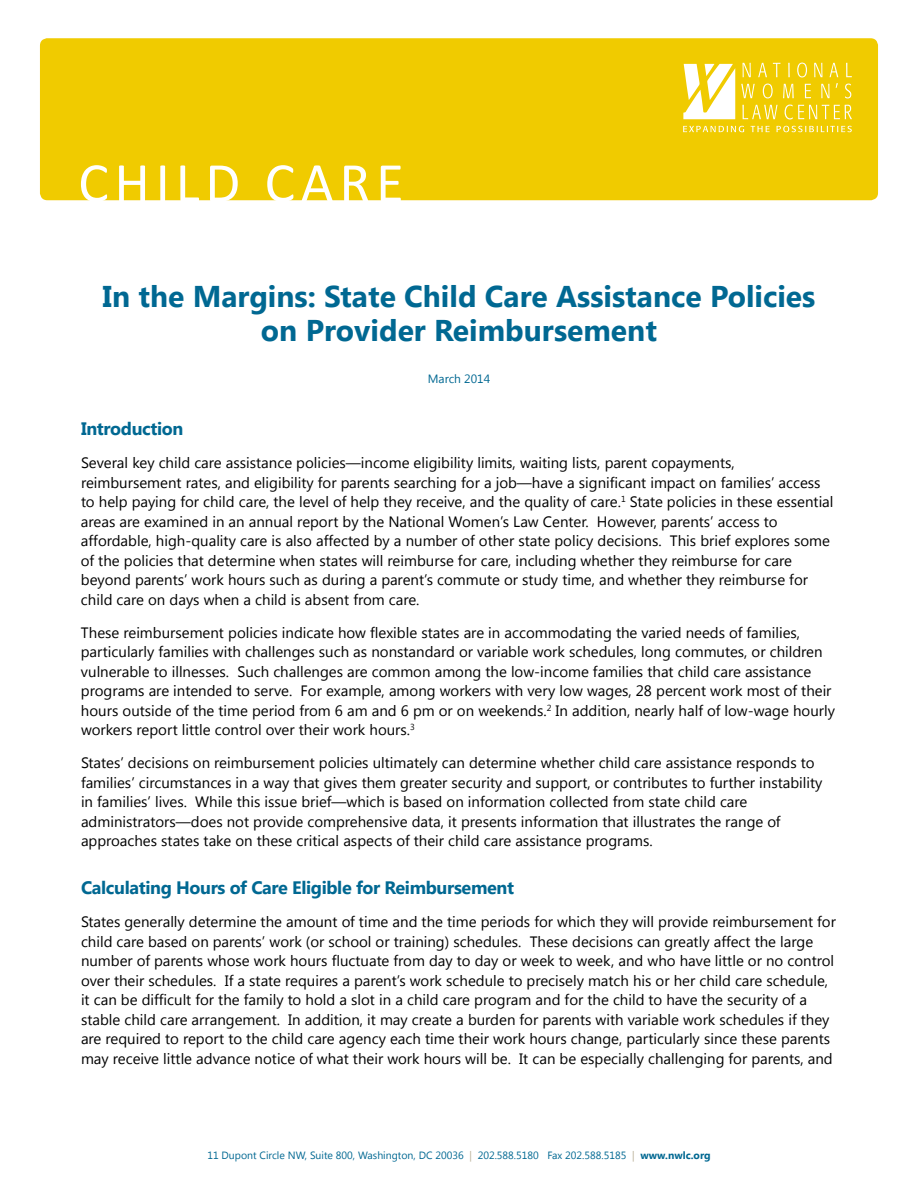
<style>
.page{position:relative;width:918px;height:1188px;background:#fff}
.page>*{position:absolute;margin:0;border:0;box-sizing:border-box;transform-origin:0 0}
.t1{font:57px "Calibri";letter-spacing:.1em;color:#fff}
.t2{font:700 30px/34.5px "Segoe UI";color:#006892;text-align:center}
.t3{font:700 18px "Segoe UI";letter-spacing:-.02em;color:#006892}
.t4{font:15px/19.5px "Segoe UI";color:#000}
.t5{font:12px "Segoe UI";color:#006892}
.t6{font:10.5px "Segoe UI";color:#006892}
.s1{color:#b9b098}
.s2{font-weight:700}
</style>
<div class="page">
<div style="left:40px;top:38px;width:838px;height:162px;background:#f0cb00;border-radius:7px"></div>
<svg style="left:683px;top:64px;width:52px;height:55px"></svg>
<svg style="left:743px;top:63px;width:8px;height:14px"></svg>
<svg style="left:758px;top:63px;width:9px;height:14px"></svg>
<svg style="left:773px;top:63px;width:7px;height:14px"></svg>
<svg style="left:788px;top:63px;width:2px;height:14px"></svg>
<svg style="left:797px;top:63px;width:10px;height:14px"></svg>
<svg style="left:814px;top:63px;width:8px;height:14px"></svg>
<svg style="left:830px;top:63px;width:8px;height:14px"></svg>
<svg style="left:846px;top:63px;width:6px;height:14px"></svg>
<svg style="left:741px;top:84px;width:14px;height:14px"></svg>
<svg style="left:763px;top:84px;width:10px;height:14px"></svg>
<svg style="left:783px;top:84px;width:11px;height:14px"></svg>
<svg style="left:805px;top:84px;width:6px;height:14px"></svg>
<svg style="left:821px;top:84px;width:9px;height:14px"></svg>
<svg style="left:845px;top:84px;width:6px;height:14px"></svg>
<svg style="left:742px;top:105px;width:36px;height:14px"></svg>
<svg style="left:785px;top:105px;width:67px;height:14px"></svg>
<svg style="left:683px;top:126px;width:61px;height:6px"></svg>
<svg style="left:751px;top:126px;width:19px;height:6px"></svg>
<svg style="left:776px;top:126px;width:76px;height:6px"></svg>
<h1 class="t1" style="left:78px;top:147px;width:327px">CHILD CARE</h1>
<h2 class="t2" style="left:103px;top:277px;width:714px">In the Margins: State Child Care Assistance Policies on Provider Reimbursement</h2>
<p class="t5" style="left:428px;top:371px;width:64px">March 2014</p>
<p class="t3" style="left:81px;top:416px;width:104px">Introduction</p>
<p class="t4" style="left:81px;top:453px;width:754px">Several key child care assistance policies—income eligibility limits, waiting lists, parent copayments, reimbursement rates, and eligibility for parents searching for a job—have a significant impact on families’ access to help paying for child care, the level of help they receive, and the quality of care.<sup>1</sup> State policies in these essential areas are examined in an annual report by the National Women’s Law Center. However, parents’ access to affordable, high-quality care is also affected by a number of other state policy decisions. This brief explores some of the policies that determine when states will reimburse for care, including whether they reimburse for care beyond parents’ work hours such as during a parent’s commute or study time, and whether they reimburse for child care on days when a child is absent from care.</p>
<p class="t4" style="left:81px;top:622px;width:755px">These reimbursement policies indicate how flexible states are in accommodating the varied needs of families, particularly families with challenges such as nonstandard or variable work schedules, long commutes, or children vulnerable to illnesses. Such challenges are common among the low-income families that child care assistance programs are intended to serve. For example, among workers with very low wages, 28 percent work most of their hours outside of the time period from 6 am and 6 pm or on weekends.<sup>2</sup> In addition, nearly half of low-wage hourly workers report little control over their work hours.<sup>3</sup></p>
<p class="t4" style="left:81px;top:753px;width:743px">States’ decisions on reimbursement policies ultimately can determine whether child care assistance responds to families’ circumstances in a way that gives them greater security and support, or contributes to further instability in families’ lives. While this issue brief—which is based on information collected from state child care administrators—does not provide comprehensive data, it presents information that illustrates the range of approaches states take on these critical aspects of their child care assistance programs.</p>
<p class="t3" style="left:81px;top:875px;width:435px">Calculating Hours of Care Eligible for Reimbursement</p>
<p class="t4" style="left:81px;top:912px;width:756px">States generally determine the amount of time and the time periods for which they will provide reimbursement for child care based on parents’ work (or school or training) schedules. These decisions can greatly affect the large number of parents whose work hours fluctuate from day to day or week to week, and who have little or no control over their schedules. If a state requires a parent’s work schedule to precisely match his or her child care schedule, it can be difficult for the family to hold a slot in a child care program and for the child to have the security of a stable child care arrangement. In addition, it may create a burden for parents with variable work schedules if they are required to report to the child care agency each time their work hours change, particularly since these parents may receive little advance notice of what their work hours will be. It can be especially challenging for parents, and</p>
<p class="t6" style="left:207px;top:1148px;width:505px">11 Dupont Circle NW, Suite 800, Washington, DC 20036 <span class="s1">|</span> 202.588.5180 Fax 202.588.5185 <span class="s1">|</span> <span class="s2">www.nwlc.org</span></p>
</div>
